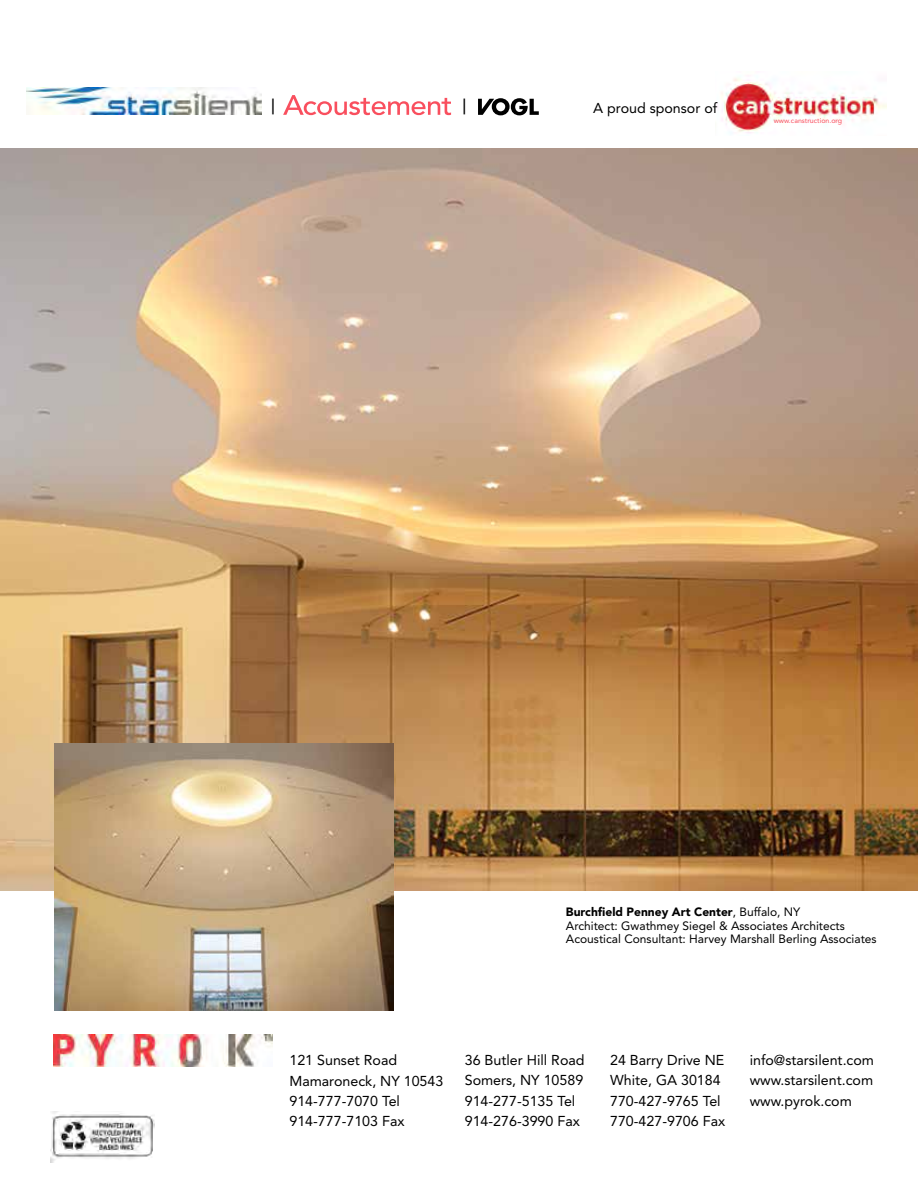
<style>
.page{position:relative;width:918px;height:1188px;background:#fff}
.page>*{position:absolute;margin:0;border:0;box-sizing:border-box;transform-origin:0 0}
.t1{font:20.4px "Avenir";color:#000}
.t2{font:14.25px/20.2px "Avenir";color:#000}
.t3{font:12px/13.5px "Avenir";color:#000}
.t4{font:7.05px "Avenir";color:#f94f5e}
.s1{font-weight:900}
</style>
<div class="page">
<img style="left:54px;top:1034px;width:218px;height:33px">
<img style="left:0;top:148px;width:918px;height:743px">
<img style="left:54px;top:744px;width:339px;height:267px">
<img style="left:717px;top:78px;width:169px;height:56px">
<svg style="left:283px;top:95px;width:168px;height:20px"></svg>
<svg style="left:478px;top:98px;width:61px;height:17px"></svg>
<img style="left:27px;top:87px;width:235px;height:27px">
<img style="left:51px;top:1111px;width:103px;height:51px">
<h1 class="t1" style="left:271px;top:96px;width:6px">|</h1>
<h1 class="t1" style="left:462px;top:96px;width:6px">|</h1>
<p class="t2" style="left:593px;top:98px;width:126px">A proud sponsor of</p>
<p class="t4" style="left:774px;top:116px;width:70px">www.canstruction.org</p>
<p class="t3" style="left:566px;top:905px;width:312px"><span class="s1">Burchfield Penney Art Center</span>, Buffalo, NY<br>Architect: Gwathmey Siegel &amp; Associates Architects<br>Acoustical Consultant: Harvey Marshall Berling Associates</p>
<p class="t2" style="left:289px;top:1050px;width:155px">121 Sunset Road<br>Mamaroneck, NY 10543<br>914-777-7070 Tel<br>914-777-7103 Fax</p>
<p class="t2" style="left:465px;top:1050px;width:121px">36 Butler Hill Road<br>Somers, NY 10589<br>914-277-5135 Tel<br>914-276-3990 Fax</p>
<p class="t2" style="left:610px;top:1050px;width:117px">24 Barry Drive NE<br>White, GA 30184<br>770-427-9765 Tel<br>770-427-9706 Fax</p>
<p class="t2" style="left:750px;top:1050px;width:126px;text-align:justify">info@starsilent.com www.starsilent.com www.pyrok.com</p>
</div>
